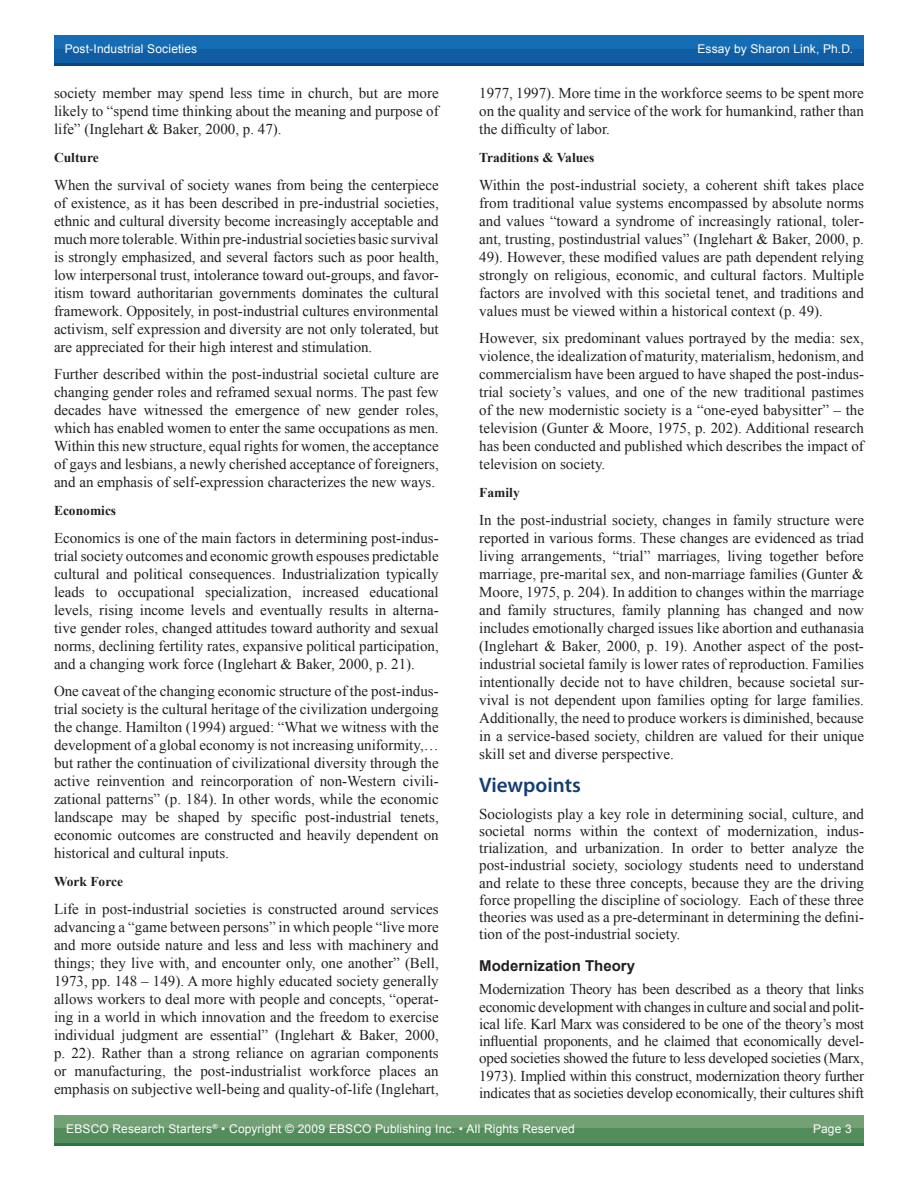
<style>
.page{position:relative;width:918px;height:1188px;background:#fff}
.page>*{position:absolute;margin:0;border:0;box-sizing:border-box;transform-origin:0 0}
.Body_Text{font:600 21px "Myriad Pro";color:#143e71}
.Body_Text-2{font:15px/18px "Times New Roman";color:#231f20;text-align:justify}
.Body_Text_Subheader{font:700 15px "Arial";color:#231f20}
.Body_Text-3{font:700 13.5px "Times New Roman";color:#231f20}
.t1{font:12px "Arial";letter-spacing:.01em;color:#fff}
</style>
<div class="page">
<div style="left:54px;top:36px;width:810px;height:14px;background:#166db3"></div>
<div style="left:54px;top:49px;width:810px;height:14px;background:#115da3"></div>
<hr style="left:54px;top:63px;width:810px;height:3px;background:#0d467a">
<div style="left:54px;top:1115px;width:810px;height:15px;background:#73a175"></div>
<div style="left:54px;top:1129px;width:810px;height:14px;background:#538d5c"></div>
<hr style="left:54px;top:1143px;width:810px;height:3px;background:#277941">
<p class="t1" style="left:65px;top:41px;width:134px">Post-Industrial Societies</p>
<p class="t1" style="left:697px;top:41px;width:157px">Essay by Sharon Link, Ph.D.</p>
<p class="Body_Text-2" style="left:54px;top:84px;width:386px">society member may spend less time in church, but are more likely to “spend time thinking about the meaning and purpose of life” (Inglehart &amp; Baker, 2000, p. 47).</p>
<p class="Body_Text-3" style="left:54px;top:148px;width:46px">Culture</p>
<p class="Body_Text-2" style="left:54px;top:175px;width:386px">When the survival of society wanes from being the centerpiece of existence, as it has been described in pre-industrial societies, ethnic and cultural diversity become increasingly acceptable and much more tolerable. Within pre-industrial societies basic survival is strongly emphasized, and several factors such as poor health, low interpersonal trust, intolerance toward out-groups, and favor&shy;itism toward authoritarian governments dominates the cultural framework. Oppositely, in post-industrial cultures environmental activism, self expression and diversity are not only tolerated, but are appreciated for their high interest and stimulation.</p>
<p class="Body_Text-2" style="left:54px;top:365px;width:386px">Further described within the post-industrial societal culture are changing gender roles and reframed sexual norms. The past few decades have witnessed the emergence of new gender roles, which has enabled women to enter the same occupations as men.<br>Within this new structure, equal rights for women, the acceptance of gays and lesbians, a newly cherished acceptance of foreigners, and an emphasis of self-expression characterizes the new ways.</p>
<p class="Body_Text-3" style="left:54px;top:501px;width:64px">Economics</p>
<p class="Body_Text-2" style="left:54px;top:529px;width:386px">Economics is one of the main factors in determining post-indus&shy;trial society outcomes and economic growth espouses predictable cultural and political consequences. Industrialization typically leads to occupational specialization, increased educational levels, rising income levels and eventually results in alterna&shy;tive gender roles, changed attitudes toward authority and sexual norms, declining fertility rates, expansive political participation, and a changing work force (Inglehart &amp; Baker, 2000, p. 21).</p>
<p class="Body_Text-2" style="left:54px;top:682px;width:386px">One caveat of the changing economic structure of the post-indus&shy;trial society is the cultural heritage of the civilization undergoing the change. Hamilton (1994) argued: “What we witness with the development of a global economy is not increasing uniformity,… but rather the continuation of civilizational diversity through the active reinvention and reincorporation of non-Western civili&shy;zational patterns” (p. 184). In other words, while the economic landscape may be shaped by specific post-industrial tenets, economic outcomes are constructed and heavily dependent on historical and cultural inputs.</p>
<p class="Body_Text-3" style="left:54px;top:872px;width:71px">Work Force</p>
<p class="Body_Text-2" style="left:54px;top:900px;width:386px">Life in post-industrial societies is constructed around services advancing a “game between persons” in which people “live more and more outside nature and less and less with machinery and things; they live with, and encounter only, one another” (Bell, 1973, pp. 148 – 149). A more highly educated society generally allows workers to deal more with people and concepts, “operat&shy;ing in a world in which innovation and the freedom to exercise individual judgment are essential” (Inglehart &amp; Baker, 2000, p. 22). Rather than a strong reliance on agrarian components or manufacturing, the post-industrialist workforce places an emphasis on subjective well-being and quality-of-life (Inglehart,</p>
<p class="Body_Text-2" style="left:479px;top:84px;width:386px">1977, 1997). More time in the workforce seems to be spent more on the quality and service of the work for humankind, rather than the difficulty of labor.</p>
<p class="Body_Text-3" style="left:479px;top:148px;width:117px">Traditions &amp; Values</p>
<p class="Body_Text-2" style="left:479px;top:175px;width:386px">Within the post-industrial society, a coherent shift takes place from traditional value systems encompassed by absolute norms and values “toward a syndrome of increasingly rational, toler&shy;ant, trusting, postindustrial values” (Inglehart &amp; Baker, 2000, p.<br>49). However, these modified values are path dependent relying strongly on religious, economic, and cultural factors. Multiple factors are involved with this societal tenet, and traditions and values must be viewed within a historical context (p. 49).</p>
<p class="Body_Text-2" style="left:479px;top:329px;width:386px">However, six predominant values portrayed by the media: sex, violence, the idealization of maturity, materialism, hedonism, and commercialism have been argued to have shaped the post-indus&shy;trial society’s values, and one of the new traditional pastimes of the new modernistic society is a “one-eyed babysitter” – the television (Gunter &amp; Moore, 1975, p. 202). Additional research has been conducted and published which describes the impact of television on society.</p>
<p class="Body_Text-3" style="left:479px;top:483px;width:42px">Family</p>
<p class="Body_Text-2" style="left:479px;top:511px;width:386px">In the post-industrial society, changes in family structure were reported in various forms. These changes are evidenced as triad living arrangements, “trial” marriages, living together before marriage, pre-marital sex, and non-marriage families (Gunter &amp; Moore, 1975, p. 204). In addition to changes within the marriage and family structures, family planning has changed and now includes emotionally charged issues like abortion and euthanasia (Inglehart &amp; Baker, 2000, p. 19). Another aspect of the post&shy;industrial societal family is lower rates of reproduction. Families intentionally decide not to have children, because societal sur&shy;vival is not dependent upon families opting for large families.<br>Additionally, the need to produce workers is diminished, because in a service-based society, children are valued for their unique skill set and diverse perspective.</p>
<p class="Body_Text" style="left:479px;top:771px;width:103px">Viewpoints</p>
<p class="Body_Text-2" style="left:479px;top:805px;width:386px;line-height:17.2px">Sociologists play a key role in determining social, culture, and societal norms within the context of modernization, indus&shy;trialization, and urbanization. In order to better analyze the post-industrial society, sociology students need to understand and relate to these three concepts, because they are the driving force propelling the discipline of sociology. Each of these three theories was used as a pre-determinant in determining the defini&shy;tion of the post-industrial society.</p>
<p class="Body_Text_Subheader" style="left:479px;top:956px;width:157px">Modernization Theory</p>
<p class="Body_Text-2" style="left:479px;top:981px;width:386px;line-height:17.2px">Modernization Theory has been described as a theory that links economic development with changes in culture and social and polit&shy;ical life. Karl Marx was considered to be one of the theory’s most influential proponents, and he claimed that economically devel&shy;oped societies showed the future to less developed societies (Marx, 1973). Implied within this construct, modernization theory further indicates that as societies develop economically, their cultures shift</p>
<p class="t1" style="left:66px;top:1121px;width:510px">EBSCO Research Starters<sup>®</sup> • Copyright © 2009 EBSCO Publishing Inc. • All Rights Reserved</p>
<p class="t1" style="left:813px;top:1121px;width:40px">Page 3</p>
</div>
